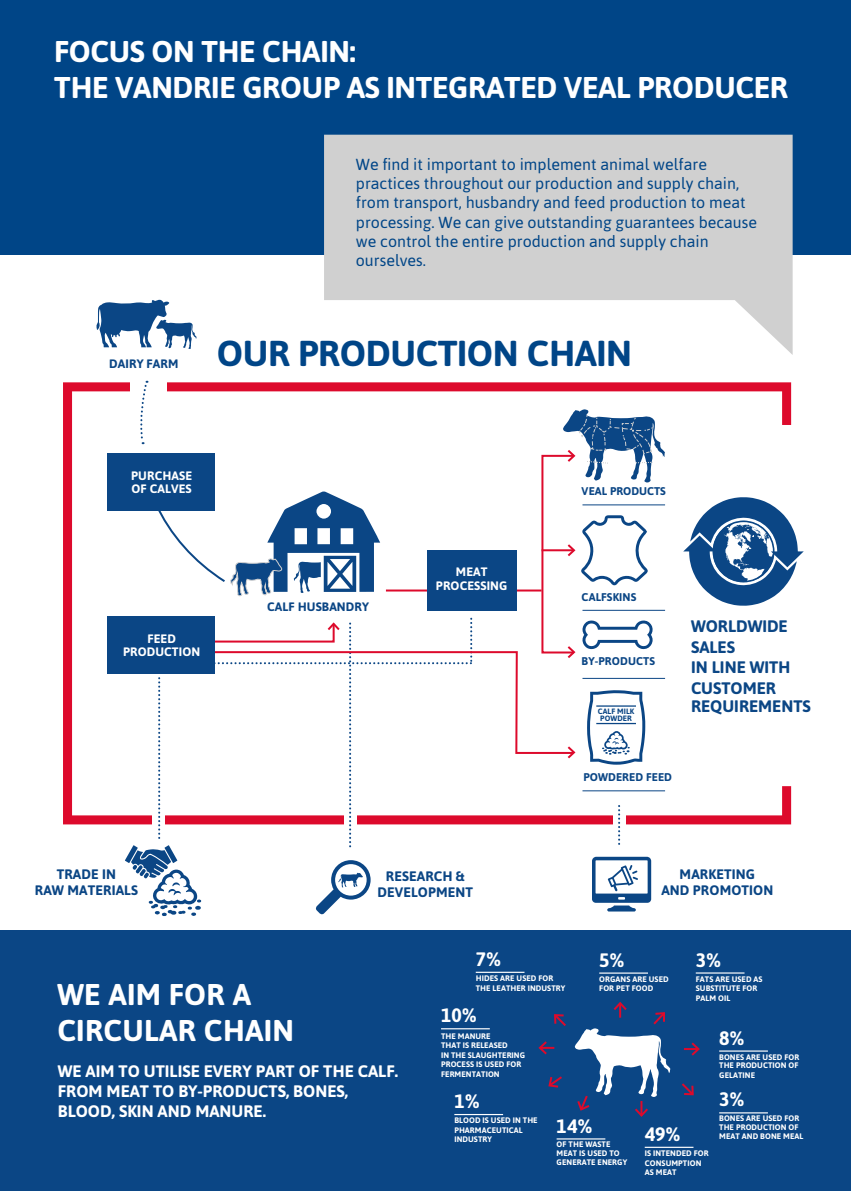
<style>
.page{position:relative;width:851px;height:1191px;background:#fff}
.page>*{position:absolute;margin:0;border:0;box-sizing:border-box;transform-origin:0 0}
.t1{font:700 36px "Asap";letter-spacing:-.01em;color:#004587}
.t2{font:700 30px/36px "Asap";letter-spacing:-.01em;color:#fff}
.t3{font:700 30px/36px "Asap";letter-spacing:.01em;color:#fff}
.t4{font:700 19.4px "Asap";color:#fff}
.t5{font:700 16.6px/20px "Asap";color:#fff}
.t6{font:700 16.6px/20.4px "Asap";color:#0b4685}
.t7{font:16px/19.2px "Asap";color:#004587}
.t8{font:700 13.8px/16.4px "Asap";letter-spacing:.01em;color:#0b4685;text-align:center}
.t9{font:700 12.2px/13.2px "Asap";letter-spacing:.01em;color:#fff;text-align:center}
.t10{font:700 12.2px "Asap";letter-spacing:.01em;color:#0b4685}
.t11{font:700 11.2px "Asap";letter-spacing:.01em;color:#0b4685}
.t12{font:700 8px/9.8px "Asap";letter-spacing:.01em;color:#fff}
.t13{font:700 7.8px/7.2px "Asap";letter-spacing:.01em;color:#0b4685;text-align:center}
</style>
<div class="page">
<div style="left:0;top:930px;width:850px;height:261px;background:#0b4685"></div>
<div style="left:0;top:0;width:850px;height:255px;background:#004587"></div>
<svg style="left:324px;top:135px;width:468px;height:219px;fill:#d0d0d0"></svg>
<svg style="left:96px;top:300px;width:100px;height:49px"></svg>
<svg style="left:63px;top:382px;width:728px;height:442px"></svg>
<hr style="left:582px;top:678px;width:83px;height:1px;background:#0b4685">
<hr style="left:582px;top:504px;width:83px;height:1px;background:#0b4685">
<hr style="left:582px;top:790px;width:83px;height:1px;background:#0b4685">
<hr style="left:582px;top:610px;width:83px;height:1px;background:#0b4685">
<svg style="left:153px;top:491px;width:227px;height:105px"></svg>
<div style="left:130px;top:374px;width:37px;height:35px;background:#fff"></div>
<div style="left:541px;top:455px;width:34px;height:198px;border:2px solid #dd0a2c"></div>
<hr style="left:541px;top:549px;width:33px;height:2px;background:#dd0a2c">
<svg style="left:565px;top:515px;width:82px;height:70px"></svg>
<div style="left:107px;top:453px;width:107px;height:57px;background:#0b4685"></div>
<hr style="left:386px;top:589px;width:155px;height:2px;background:#dd0a2c">
<svg style="left:683px;top:497px;width:120px;height:109px"></svg>
<svg style="left:562px;top:409px;width:103px;height:74px"></svg>
<div style="left:107px;top:616px;width:107px;height:57px;background:#0b4685"></div>
<svg style="left:125px;top:618px;width:528px;height:298px"></svg>
<hr style="left:596px;top:705px;width:40px;height:1px;background:#0b4685">
<hr style="left:596px;top:723px;width:40px;height:1px;background:#0b4685">
<div style="left:427px;top:550px;width:89px;height:60px;background:#0b4685"></div>
<svg style="left:139px;top:381px;width:9px;height:63px"></svg>
<hr style="left:599px;top:972px;width:49px;height:1px;background:#fff">
<hr style="left:475px;top:971px;width:49px;height:2px;background:#fff">
<hr style="left:441px;top:1028px;width:48px;height:1px;background:#fff">
<hr style="left:556px;top:1138px;width:49px;height:1px;background:#fff">
<hr style="left:454px;top:1114px;width:49px;height:1px;background:#fff">
<hr style="left:644px;top:1146px;width:49px;height:1px;background:#fff">
<hr style="left:719px;top:1112px;width:48px;height:1px;background:#fff">
<hr style="left:719px;top:1050px;width:48px;height:1px;background:#fff">
<hr style="left:695px;top:972px;width:49px;height:1px;background:#fff">
<svg style="left:684px;top:1042px;width:16px;height:14px"></svg>
<svg style="left:554px;top:1014px;width:12px;height:12px"></svg>
<svg style="left:574px;top:1001px;width:96px;height:116px"></svg>
<svg style="left:681px;top:1083px;width:13px;height:13px"></svg>
<svg style="left:538px;top:1041px;width:16px;height:14px"></svg>
<svg style="left:548px;top:1076px;width:14px;height:12px"></svg>
<h2 class="t2" style="left:54px;top:32px;width:735px">FOCUS ON THE CHAIN:<br>THE VANDRIE GROUP AS INTEGRATED VEAL PRODUCER</h2>
<h3 class="t10" style="left:109px;top:355px;width:71px">DAIRY FARM</h3>
<p class="t7" style="left:356px;top:154px;width:402px">We find it important to implement animal welfare practices throughout our production and supply chain, from transport, husbandry and feed production to meat processing. We can give outstanding guarantees because we control the entire production and supply chain ourselves.</p>
<h1 class="t1" style="left:217px;top:329px;width:416px">OUR PRODUCTION CHAIN</h1>
<h3 class="t9" style="left:131px;top:468px;width:62px;text-align:left">PURCHASE<br>OF CALVES</h3>
<h3 class="t9" style="left:123px;top:631px;width:79px">FEED<br>PRODUCTION</h3>
<h3 class="t10" style="left:267px;top:598px;width:103px">CALF HUSBANDRY</h3>
<h3 class="t9" style="left:436px;top:563px;width:73px;line-height:14.6px">MEAT<br>PROCESSING</h3>
<h3 class="t11" style="left:581px;top:484px;width:86px">VEAL PRODUCTS</h3>
<h3 class="t11" style="left:581px;top:589px;width:56px">CALFSKINS</h3>
<h3 class="t11" style="left:581px;top:654px;width:75px">BY-PRODUCTS</h3>
<p class="t13" style="left:597px;top:707px;width:38px">CALF MILK<br>POWDER</p>
<h3 class="t6" style="left:691px;top:615px;width:98px">WORLDWIDE<br>SALES</h3>
<h3 class="t6" style="left:691px;top:678px;width:121px;line-height:18.4px">CUSTOMER<br>REQUIREMENTS</h3>
<h3 class="t6" style="left:691px;top:656px;width:101px">IN LINE WITH</h3>
<h3 class="t11" style="left:583px;top:769px;width:90px">POWDERED FEED</h3>
<h3 class="t8" style="left:35px;top:865px;width:105px">TRADE IN<br>RAW MATERIALS</h3>
<h3 class="t8" style="left:661px;top:865px;width:113px">MARKETING<br>AND PROMOTION</h3>
<h3 class="t8" style="left:377px;top:867px;width:97px">RESEARCH &amp;<br>DEVELOPMENT</h3>
<h2 class="t3" style="left:57px;top:975px;width:238px">WE AIM FOR A<br>CIRCULAR CHAIN</h2>
<h3 class="t5" style="left:58px;top:1060px;width:341px">WE AIM TO UTILISE EVERY PART OF THE CALF.<br>FROM MEAT TO BY-PRODUCTS, BONES,<br>BLOOD, SKIN AND MANURE.</h3>
<h3 class="t4" style="left:475px;top:946px;width:27px">7%</h3>
<p class="t12" style="left:475px;top:972px;width:91px">HIDES ARE USED FOR<br>THE LEATHER INDUSTRY</p>
<h3 class="t4" style="left:441px;top:1002px;width:37px">10%</h3>
<p class="t12" style="left:441px;top:1031px;width:68px;line-height:8.6px">THE MANURE<br>THAT IS RELEASED</p>
<p class="t12" style="left:441px;top:1049px;width:85px">IN THE SLAUGHTERING<br>PROCESS IS USED FOR<br>FERMENTATION</p>
<h3 class="t4" style="left:599px;top:946px;width:27px">5%</h3>
<p class="t12" style="left:599px;top:973px;width:71px">ORGANS ARE USED<br>FOR PET FOOD</p>
<h3 class="t4" style="left:695px;top:946px;width:27px">3%</h3>
<p class="t12" style="left:695px;top:973px;width:68px">FATS ARE USED AS<br>SUBSTITUTE FOR<br>PALM OIL</p>
<h3 class="t4" style="left:719px;top:1024px;width:27px">8%</h3>
<p class="t12" style="left:719px;top:1052px;width:82px;line-height:8.2px">BONES ARE USED FOR<br>THE PRODUCTION OF</p>
<p class="t12" style="left:719px;top:1069px;width:37px">GELATINE</p>
<h3 class="t4" style="left:454px;top:1088px;width:27px">1%</h3>
<p class="t12" style="left:454px;top:1115px;width:85px">BLOOD IS USED IN THE<br>PHARMACEUTICAL<br>INDUSTRY</p>
<h3 class="t4" style="left:644px;top:1121px;width:37px">49%</h3>
<p class="t12" style="left:644px;top:1147px;width:65px">IS INTENDED FOR<br>CONSUMPTION<br>AS MEAT</p>
<h3 class="t4" style="left:556px;top:1112px;width:37px">14%</h3>
<p class="t12" style="left:556px;top:1140px;width:65px;line-height:8.2px">OF THE WASTE<br>MEAT IS USED TO</p>
<p class="t12" style="left:556px;top:1157px;width:72px">GENERATE ENERGY</p>
<h3 class="t4" style="left:719px;top:1086px;width:27px">3%</h3>
<p class="t12" style="left:719px;top:1114px;width:82px;line-height:8.2px">BONES ARE USED FOR<br>THE PRODUCTION OF</p>
<p class="t12" style="left:719px;top:1131px;width:86px">MEAT AND BONE MEAL</p>
</div>
